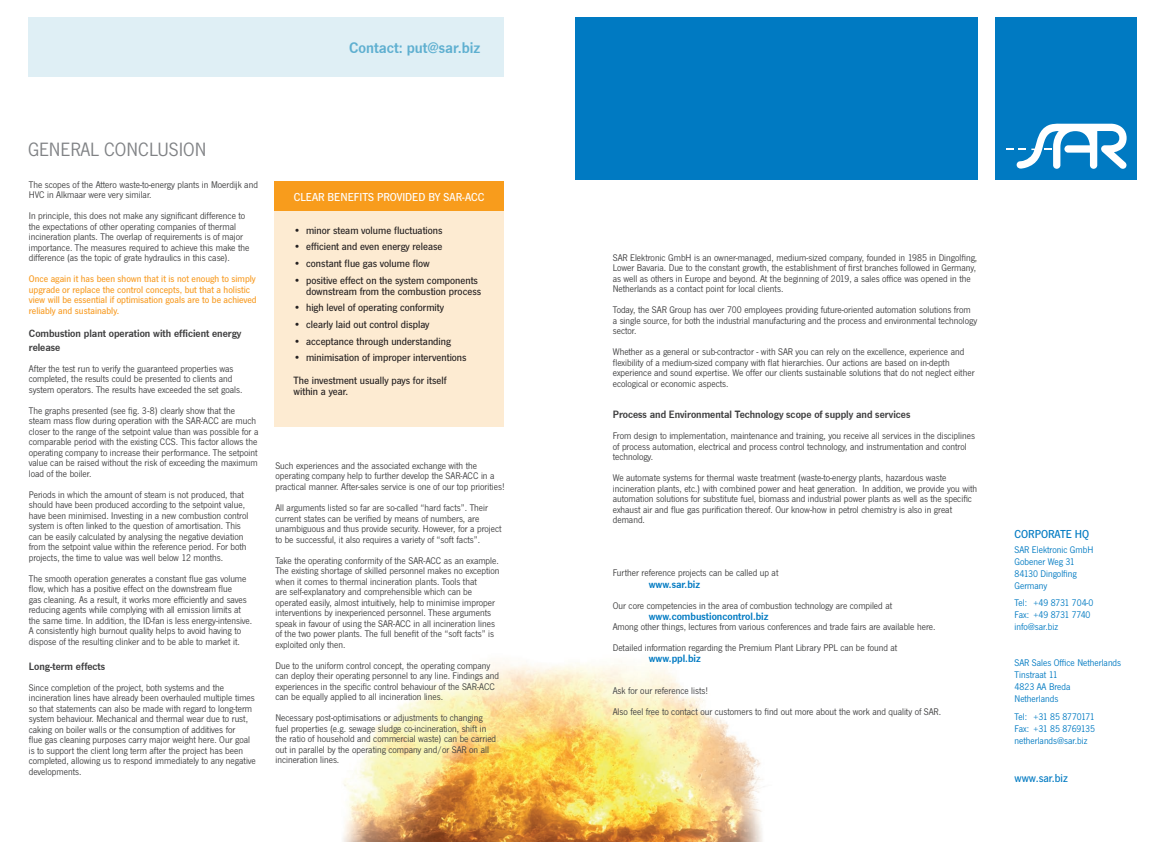
<style>
.page{position:relative;width:1162px;height:842px;background:#fff}
.page>*{position:absolute;margin:0;border:0;box-sizing:border-box;transform-origin:0 0}
.t1{font:20px "News Got T";color:#808285}
.t2{font:600 16px "News Got T";color:#5eafd0}
.t3{font:500 12px "News Got T";color:#fff}
.t4{font:500 12px "News Got T";color:#007ac2}
.t5{font:500 11px/11px "News Got T";color:#231f20;text-align:right}
.t6{font:600 11px/13.2px "News Got T";color:#3e3e3f}
.t7{font:600 11px "News Got T";color:#007ac2}
.t8{font:10px/10.5px "News Got T";color:#3e3e3f}
.t9{font:10px/12px "News Got T";color:#007ac2}
.t10{font:500 10px/10.5px "News Got T";color:#f89c24}
</style>
<div class="page">
<div style="left:28px;top:17px;width:475px;height:60px;background:#dfeff5"></div>
<img style="left:343px;top:661px;width:420px;height:181px">
<div style="left:575px;top:17px;width:403px;height:162px;background:#007ac2"></div>
<div style="left:995px;top:17px;width:141px;height:162px;background:#007ac2"></div>
<svg style="left:1006px;top:124px;width:121px;height:45px"></svg>
<div style="left:274px;top:210px;width:229px;height:217px;background:#fdebd2"></div>
<div style="left:274px;top:181px;width:229px;height:29px;background:#f89c1c"></div>
<h2 class="t2" style="left:349px;top:38px;width:133px">Contact: put@sar.biz</h2>
<h1 class="t1" style="left:28px;top:138px;width:180px">GENERAL CONCLUSION</h1>
<p class="t8" style="left:29px;top:179px;width:231px">The scopes of the Attero waste-to-energy plants in Moerdijk and<br>HVC in Alkmaar were very similar.</p>
<p class="t8" style="left:29px;top:210px;width:222px">In principle, this does not make any significant difference to the expectations of other operating companies of thermal incineration plants. The overlap of requirements is of major importance. The measures required to achieve this make the difference (as the topic of grate hydraulics in this case).</p>
<p class="t10" style="left:29px;top:273px;width:229px">Once again it has been shown that it is not enough to simply upgrade or replace the control concepts, but that a holistic view will be essential if optimisation goals are to be achieved reliably and sustainably.</p>
<p class="t6" style="left:29px;top:327px;width:214px">Combustion plant operation with efficient energy release</p>
<p class="t8" style="left:29px;top:363px;width:215px">After the test run to verify the guaranteed properties was completed, the results could be presented to clients and system operators. The results have exceeded the set goals.</p>
<p class="t8" style="left:29px;top:405px;width:231px">The graphs presented (see fig. 3-8) clearly show that the steam mass flow during operation with the SAR-ACC are much closer to the range of the setpoint value than was possible for a comparable period with the existing CCS. This factor allows the operating company to increase their performance. The setpoint value can be raised without the risk of exceeding the maximum load of the boiler.</p>
<p class="t8" style="left:29px;top:489px;width:221px">Periods in which the amount of steam is not produced, that should have been produced according to the setpoint value, have been minimised. Investing in a new combustion control system is often linked to the question of amortisation. This can be easily calculated by analysing the negative deviation from the setpoint value within the reference period. For both projects, the time to value was well below 12 months.</p>
<p class="t8" style="left:29px;top:573px;width:225px">The smooth operation generates a constant flue gas volume flow, which has a positive effect on the downstream flue<br>gas cleaning. As a result, it works more efficiently and saves reducing agents while complying with all emission limits at the same time. In addition, the ID-fan is less energy-intensive.<br>A consistently high burnout quality helps to avoid having to dispose of the resulting clinker and to be able to market it.</p>
<p class="t6" style="left:29px;top:659px;width:78px">Long-term effects</p>
<p class="t8" style="left:29px;top:682px;width:229px">Since completion of the project, both systems and the incineration lines have already been overhauled multiple times so that statements can also be made with regard to long-term system behaviour. Mechanical and thermal wear due to rust, caking on boiler walls or the consumption of additives for<br>flue gas cleaning purposes carry major weight here. Our goal is to support the client long term after the project has been completed, allowing us to respond immediately to any negative developments.</p>
<p class="t3" style="left:294px;top:191px;width:192px">CLEAR BENEFITS PROVIDED BY SAR-ACC</p>
<p class="t5" style="left:294px;top:224px;width:150px">• minor steam volume fluctuations</p>
<p class="t5" style="left:294px;top:241px;width:150px">• efficient and even energy release</p>
<p class="t5" style="left:294px;top:257px;width:137px">• constant flue gas volume flow</p>
<p class="t5" style="left:294px;top:274px;width:189px">• positive effect on the system components downstream from the combustion process</p>
<p class="t5" style="left:294px;top:302px;width:152px">• high level of operating conformity</p>
<p class="t5" style="left:294px;top:318px;width:137px">• clearly laid out control display</p>
<p class="t5" style="left:294px;top:335px;width:159px">• acceptance through understanding</p>
<p class="t5" style="left:294px;top:346px;width:174px;line-height:22.3px;text-align:left">• minimisation of improper interventions<br>The investment usually pays for itself</p>
<p class="t5" style="left:294px;top:385px;width:56px">within a year.</p>
<p class="t8" style="left:275px;top:460px;width:231px">Such experiences and the associated exchange with the operating company help to further develop the SAR-ACC in a practical manner. After-sales service is one of our top priorities!</p>
<p class="t8" style="left:275px;top:502px;width:228px">All arguments listed so far are so-called “hard facts”. Their current states can be verified by means of numbers, are unambiguous and thus provide security. However, for a project to be successful, it also requires a variety of “soft facts”.</p>
<p class="t8" style="left:275px;top:554px;width:225px">Take the operating conformity of the SAR-ACC as an example.<br>The existing shortage of skilled personnel makes no exception when it comes to thermal incineration plants. Tools that<br>are self-explanatory and comprehensible which can be operated easily, almost intuitively, help to minimise improper interventions by inexperienced personnel. These arguments speak in favour of using the SAR-ACC in all incineration lines of the two power plants. The full benefit of the “soft facts” is exploited only then.</p>
<p class="t8" style="left:275px;top:659px;width:225px">Due to the uniform control concept, the operating company can deploy their operating personnel to any line. Findings and experiences in the specific control behaviour of the SAR-ACC can be equally applied to all incineration lines.</p>
<p class="t8" style="left:275px;top:712px;width:222px">Necessary post-optimisations or adjustments to changing fuel properties (e.g. sewage sludge co-incineration, shift in the ratio of household and commercial waste) can be carried out in parallel by the operating company and/or SAR on all incineration lines.</p>
<p class="t8" style="left:613px;top:252px;width:366px">SAR Elektronic GmbH is an owner-managed, medium-sized company, founded in 1985 in Dingolfing, Lower Bavaria. Due to the constant growth, the establishment of first branches followed in Germany, as well as others in Europe and beyond. At the beginning of 2019, a sales office was opened in the Netherlands as a contact point for local clients.</p>
<p class="t8" style="left:613px;top:304px;width:366px">Today, the SAR Group has over 700 employees providing future-oriented automation solutions from a single source, for both the industrial manufacturing and the process and environmental technology sector.</p>
<p class="t8" style="left:613px;top:346px;width:363px">Whether as a general or sub-contractor - with SAR you can rely on the excellence, experience and flexibility of a medium-sized company with flat hierarchies. Our actions are based on in-depth experience and sound expertise. We offer our clients sustainable solutions that do not neglect either ecological or economic aspects.</p>
<p class="t6" style="left:613px;top:408px;width:299px">Process and Environmental Technology scope of supply and services</p>
<p class="t8" style="left:613px;top:430px;width:364px">From design to implementation, maintenance and training, you receive all services in the disciplines of process automation, electrical and process control technology, and instrumentation and control technology.</p>
<p class="t8" style="left:613px;top:472px;width:366px">We automate systems for thermal waste treatment (waste-to-energy plants, hazardous waste incineration plants, etc.) with combined power and heat generation. In addition, we provide you with automation solutions for substitute fuel, biomass and industrial power plants as well as the specific exhaust air and flue gas purification thereof. Our know-how in petrol chemistry is also in great demand.</p>
<p class="t8" style="left:613px;top:567px;width:167px">Further reference projects can be called up at</p>
<p class="t7" style="left:649px;top:578px;width:53px">www.sar.biz</p>
<p class="t8" style="left:613px;top:600px;width:281px">Our core competencies in the area of combustion technology are compiled at</p>
<p class="t7" style="left:649px;top:610px;width:121px">www.combustioncontrol.biz</p>
<p class="t8" style="left:613px;top:616px;width:324px;line-height:21px">Among other things, lectures from various conferences and trade fairs are available here.<br>Detailed information regarding the Premium Plant Library PPL can be found at</p>
<p class="t7" style="left:649px;top:652px;width:53px">www.ppl.biz</p>
<p class="t8" style="left:613px;top:680px;width:330px;line-height:21px">Ask for our reference lists!<br>Also feel free to contact our customers to find out more about the work and quality of SAR.</p>
<p class="t4" style="left:1014px;top:527px;width:76px">CORPORATE HQ</p>
<p class="t9" style="left:1014px;top:543px;width:80px">SAR Elektronic GmbH<br>Gobener Weg 31<br>84130 Dingolfing<br>Germany</p>
<p class="t9" style="left:1014px;top:596px;width:81px">Tel: +49 8731 704-0<br>Fax: +49 8731 7740 info@sar.biz</p>
<p class="t9" style="left:1014px;top:656px;width:108px">SAR Sales Office Netherlands<br>Tinstraat 11<br>4823 AA Breda<br>Netherlands</p>
<p class="t9" style="left:1014px;top:710px;width:82px;text-align:justify">Tel: +31 85 8770171<br>Fax: +31 85 8769135 netherlands@sar.biz</p>
<p class="t4" style="left:1014px;top:771px;width:55px">www.sar.biz</p>
</div>
